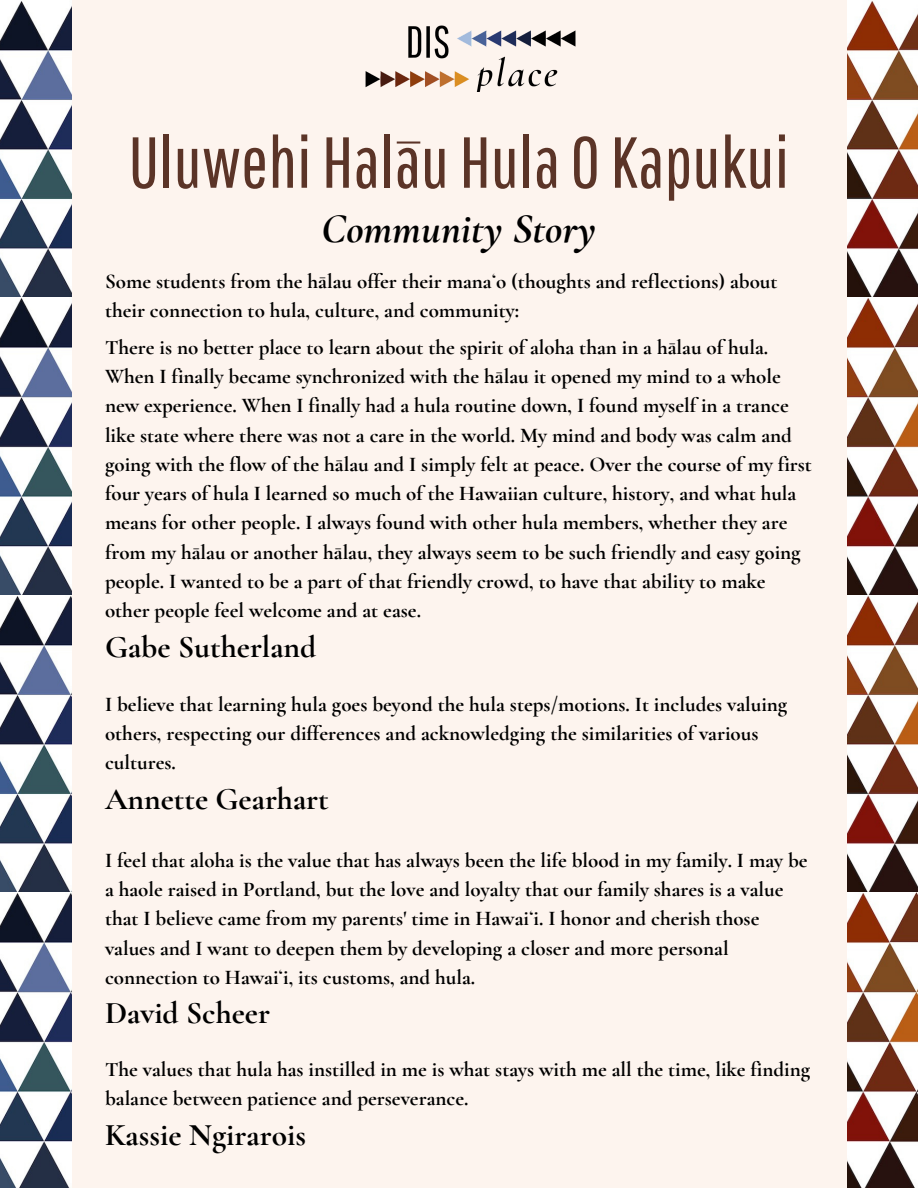
<style>
.page{position:relative;width:918px;height:1188px;background:#fff}
.page>*{position:absolute;margin:0;border:0;box-sizing:border-box;transform-origin:0 0}
.t1{font:72px "Pathway Gothic One";color:#5b3427}
.t2{font:italic 700 42px "Cormorant Garamond";color:#000}
.t3{font:700 31.5px "Cormorant Garamond";color:#000}
.t4{font:700 21px/29.2px "Cormorant Garamond";color:#000}
</style>
<div class="page">
<img style="left:0;top:0;width:918px;height:298px">
<img style="left:0;top:298px;width:73px;height:297px">
<img style="left:847px;top:298px;width:71px;height:297px">
<img style="left:0;top:595px;width:918px;height:298px">
<img style="left:0;top:893px;width:73px;height:295px">
<img style="left:847px;top:893px;width:71px;height:295px">
<div style="left:73px;top:0;width:774px;height:1188px;background:#fdf4ee"></div>
<img style="left:365px;top:25px;width:211px;height:67px">
<svg style="left:397px;top:142px;width:23px;height:2px"></svg>
<h1 class="t1" style="left:129px;top:119px;width:662px">Uluwehi Halau Hula O Kapukui</h1>
<h2 class="t2" style="left:322px;top:203px;width:276px">Community Story</h2>
<p class="t4" style="left:105px;top:267px;width:674px">Some students from the hālau offer their manaʻo (thoughts and reflections) about their connection to hula, culture, and community:</p>
<p class="t4" style="left:105px;top:333px;width:708px">There is no better place to learn about the spirit of aloha than in a hālau of hula.<br>When I finally became synchronized with the hālau it opened my mind to a whole new experience. When I finally had a hula routine down, I found myself in a trance like state where there was not a care in the world. My mind and body was calm and going with the flow of the hālau and I simply felt at peace. Over the course of my first four years of hula I learned so much of the Hawaiian culture, history, and what hula means for other people. I always found with other hula members, whether they are from my hālau or another hālau, they always seem to be such friendly and easy going people. I wanted to be a part of that friendly crowd, to have that ability to make other people feel welcome and at ease.</p>
<h3 class="t3" style="left:105px;top:627px;width:213px">Gabe Sutherland</h3>
<p class="t4" style="left:105px;top:690px;width:684px">I believe that learning hula goes beyond the hula steps/motions. It includes valuing others, respecting our differences and acknowledging the similarities of various cultures.</p>
<h3 class="t3" style="left:105px;top:780px;width:225px">Annette Gearhart</h3>
<p class="t4" style="left:105px;top:846px;width:704px">I feel that aloha is the value that has always been the life blood in my family. I may be a haole raised in Portland, but the love and loyalty that our family shares is a value that I believe came from my parents' time in Hawaiʻi. I honor and cherish those values and I want to deepen them by developing a closer and more personal connection to Hawaiʻi, its customs, and hula.</p>
<h3 class="t3" style="left:105px;top:994px;width:166px">David Scheer</h3>
<p class="t4" style="left:105px;top:1055px;width:707px">The values that hula has instilled in me is what stays with me all the time, like finding balance between patience and perseverance.</p>
<h3 class="t3" style="left:105px;top:1115px;width:203px">Kassie Ngirarois</h3>
</div>
